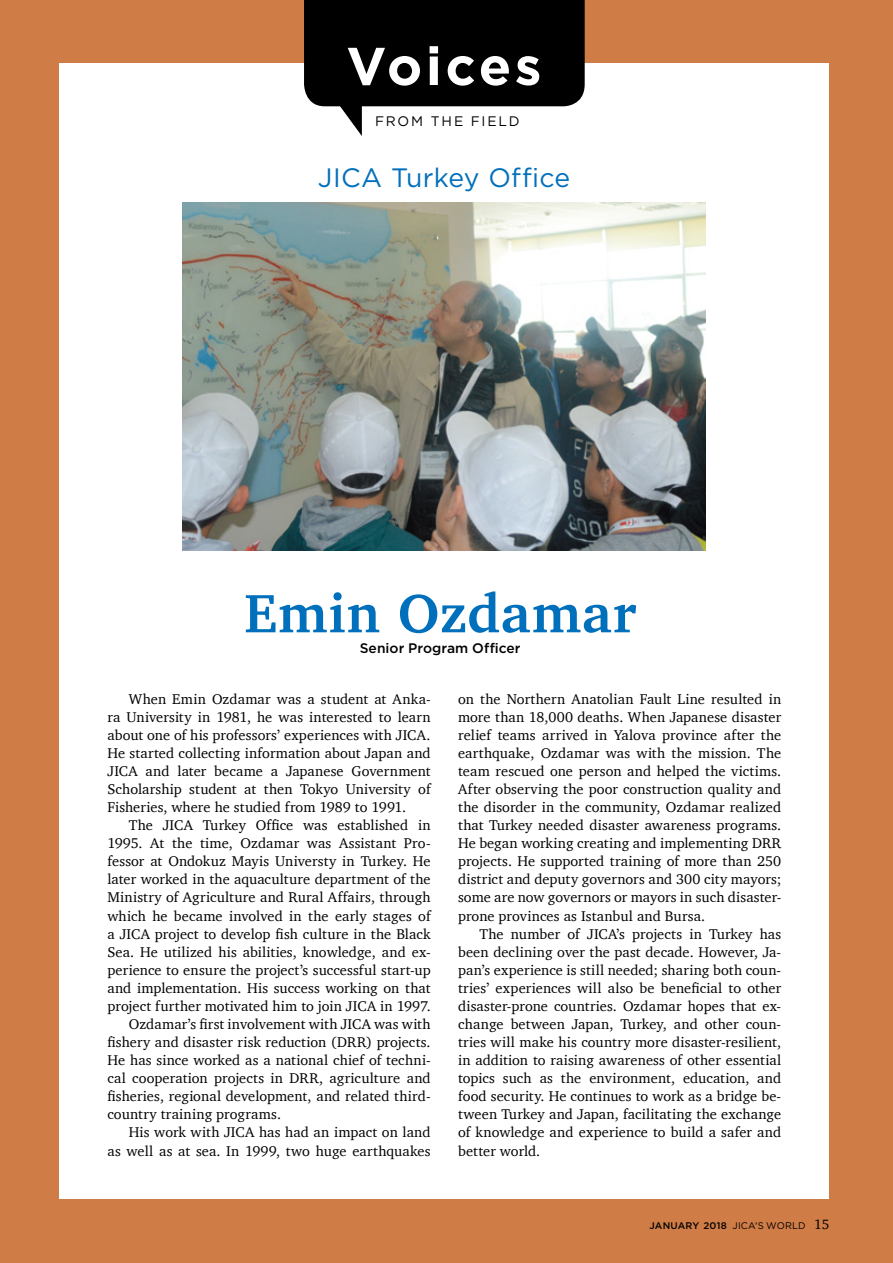
<style>
.page{position:relative;width:893px;height:1263px;background:#cf7c46}
.page>*{position:absolute;margin:0;border:0;box-sizing:border-box;transform-origin:0 0}
.t1{font:700 55.35px "Charter";letter-spacing:.015em;color:#006fbc}
.t2{font:700 53.1px "Gotham";letter-spacing:.065em;color:#fff}
.t3{font:26.55px "Gotham";letter-spacing:.01em;color:#006fbc}
.t4{font:14.4px/18px "Charter";letter-spacing:.005em;color:#000;text-align:justify}
.t5{font:500 13.8px "Gotham";letter-spacing:.005em;color:#000}
.t6{font:13.8px "Gotham";letter-spacing:.13em;color:#000}
.t7{font:500 9.6px "Gotham";letter-spacing:.025em;color:#000}
.s1{font-weight:400}
.s2{font-family:"Charter";font-weight:400;font-size:13.8px}
</style>
<div class="page">
<div style="left:60px;top:64px;width:769px;height:1135px;background:#fff"></div>
<svg style="left:304px;top:0;width:281px;height:136px"></svg>
<img style="left:183px;top:203px;width:523px;height:348px">
<h2 class="t2" style="left:346px;top:36px;width:197px">Voices</h2>
<p class="t6" style="left:375px;top:114px;width:146px">FROM THE FIELD</p>
<h3 class="t3" style="left:318px;top:162px;width:254px">JICA Turkey Office</h3>
<h1 class="t1" style="left:244px;top:565px;width:393px">Emin Ozdamar</h1>
<p class="t5" style="left:360px;top:640px;width:162px">Senior Program Officer</p>
<p class="t4" style="left:107px;top:689px;width:325px;text-indent:21px">When Emin Ozdamar was a student at Anka&shy;ra University in 1981, he was interested to learn about one of his professors’ experiences with JICA.<br>He started collecting information about Japan and JICA and later became a Japanese Government Scholarship student at then Tokyo University of Fisheries, where he studied from 1989 to 1991.</p>
<p class="t4" style="left:129px;top:816px;width:303px">The JICA Turkey Office was established in</p>
<p class="t4" style="left:107px;top:834px;width:325px">1995. At the time, Ozdamar was Assistant Pro-</p>
<p class="t4" style="left:107px;top:852px;width:325px">fessor at Ondokuz Mayis Universty in Turkey. He</p>
<p class="t4" style="left:107px;top:870px;width:325px">later worked in the aquaculture department of the</p>
<p class="t4" style="left:107px;top:888px;width:325px">Ministry of Agriculture and Rural Affairs, through</p>
<p class="t4" style="left:107px;top:906px;width:325px">which he became involved in the early stages of</p>
<p class="t4" style="left:107px;top:924px;width:325px">a JICA project to develop fish culture in the Black</p>
<p class="t4" style="left:107px;top:942px;width:325px">Sea. He utilized his abilities, knowledge, and ex-</p>
<p class="t4" style="left:107px;top:961px;width:325px">perience to ensure the project’s successful start-up</p>
<p class="t4" style="left:107px;top:979px;width:325px">and implementation. His success working on that</p>
<p class="t4" style="left:107px;top:997px;width:325px">project further motivated him to join JICA in 1997.</p>
<p class="t4" style="left:129px;top:1015px;width:303px">Ozdamar’s first involvement with JICA was with</p>
<p class="t4" style="left:107px;top:1033px;width:325px">fishery and disaster risk reduction (DRR) projects.</p>
<p class="t4" style="left:107px;top:1051px;width:325px">He has since worked as a national chief of techni-</p>
<p class="t4" style="left:107px;top:1069px;width:325px">cal cooperation projects in DRR, agriculture and</p>
<p class="t4" style="left:107px;top:1087px;width:325px">fisheries, regional development, and related third-</p>
<p class="t4" style="left:107px;top:1105px;width:175px">country training programs.</p>
<p class="t4" style="left:129px;top:1123px;width:303px">His work with JICA has had an impact on land</p>
<p class="t4" style="left:107px;top:1141px;width:325px">as well as at sea. In 1999, two huge earthquakes</p>
<p class="t4" style="left:458px;top:689px;width:325px">on the Northern Anatolian Fault Line resulted in more than 18,000 deaths. When Japanese disaster relief teams arrived in Yalova province after the earthquake, Ozdamar was with the mission. The team rescued one person and helped the victims.<br>After observing the poor construction quality and the disorder in the community, Ozdamar realized that Turkey needed disaster awareness programs.<br>He began working creating and implementing DRR projects. He supported training of more than 250 district and deputy governors and 300 city mayors; some are now governors or mayors in such disaster&shy;prone provinces as Istanbul and Bursa.</p>
<p class="t4" style="left:458px;top:924px;width:325px;text-indent:21px">The number of JICA’s projects in Turkey has been declining over the past decade. However, Ja&shy;pan’s experience is still needed; sharing both coun&shy;tries’ experiences will also be beneficial to other disaster-prone countries. Ozdamar hopes that ex&shy;change between Japan, Turkey, and other coun&shy;tries will make his country more disaster-resilient, in addition to raising awareness of other essential topics such as the environment, education, and food security. He continues to work as a bridge be&shy;tween Turkey and Japan, facilitating the exchange of knowledge and experience to build a safer and better world.</p>
<p class="t7" style="left:649px;top:1220px;width:182px">JANUARY 2018 <span class="s1">JICA'S WORLD</span> <span class="s2">15</span></p>
</div>
